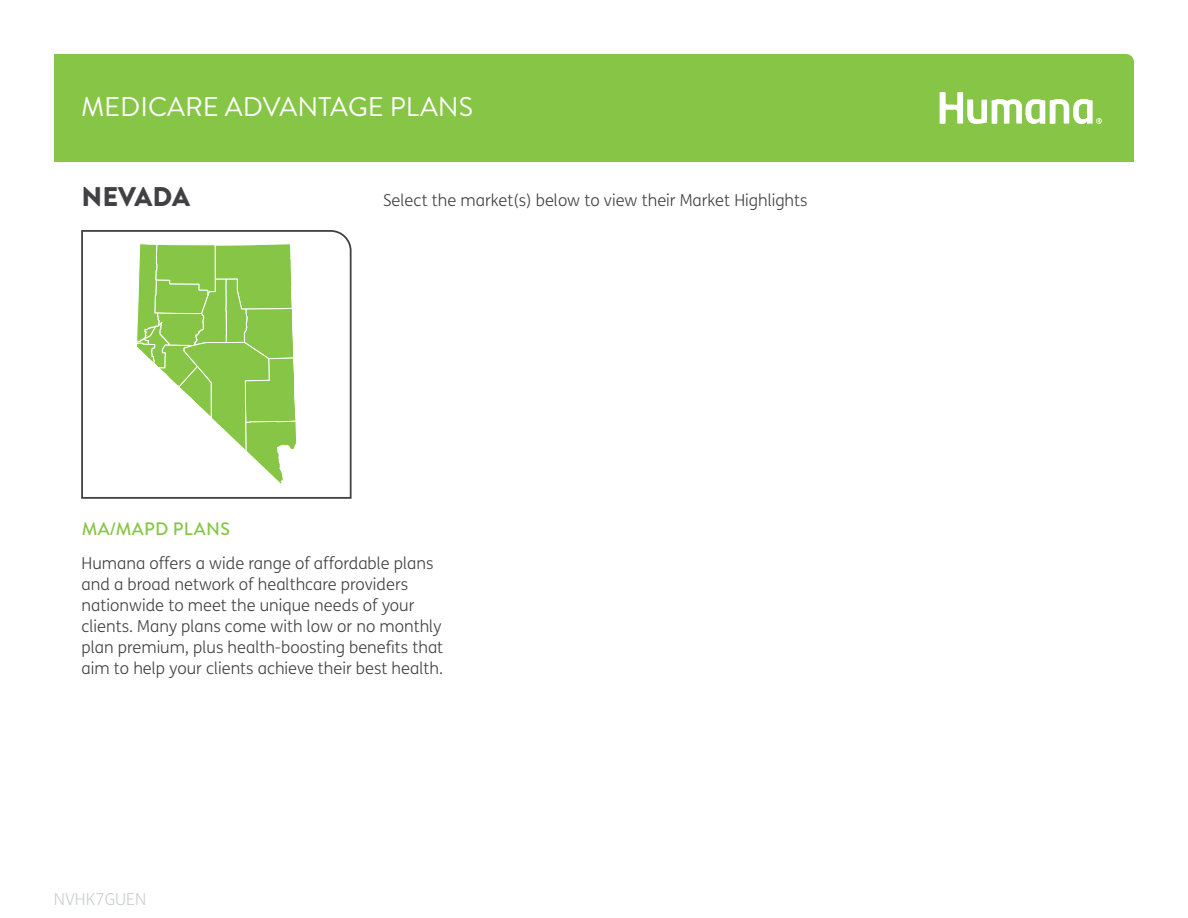
<style>
.page{position:relative;width:1188px;height:918px;background:#fff}
.page>*{position:absolute;margin:0;border:0;box-sizing:border-box;transform-origin:0 0}
.t1{font:27px "Brandon Grotesque";color:#fff}
.t2{font:900 27px "Brandon Grotesque";color:#414042}
.t3{font:500 18px "Brandon Grotesque";letter-spacing:.02em;color:#87c546}
.t4{font:300 16.5px/21px "FS Humana";color:#414042}
.t5{font:300 16.5px "FS Humana";color:#cbcdce}
</style>
<div class="page">
<svg style="left:81px;top:230px;width:271px;height:269px"></svg>
<svg style="left:118px;top:244px;width:179px;height:241px"></svg>
<div style="left:54px;top:54px;width:1080px;height:108px;background:#87c546"></div>
<svg style="left:940px;top:92px;width:162px;height:32px"></svg>
<h1 class="t1" style="left:81px;top:88px;width:394px">MEDICARE ADVANTAGE PLANS</h1>
<h1 class="t2" style="left:82px;top:177px;width:110px">NEVADA</h1>
<p class="t4" style="left:383px;top:189px;width:426px">Select the market(s) below to view their Market Highlights</p>
<p class="t3" style="left:82px;top:516px;width:150px">MA/MAPD PLANS</p>
<p class="t4" style="left:82px;top:552px;width:363px">Humana offers a wide range of affordable plans and a broad network of healthcare providers nationwide to meet the unique needs of your clients. Many plans come with low or no monthly plan premium, plus health-boosting benefits that aim to help your clients achieve their best health.</p>
<p class="t5" style="left:54px;top:887px;width:94px">NVHK7GUEN</p>
</div>
